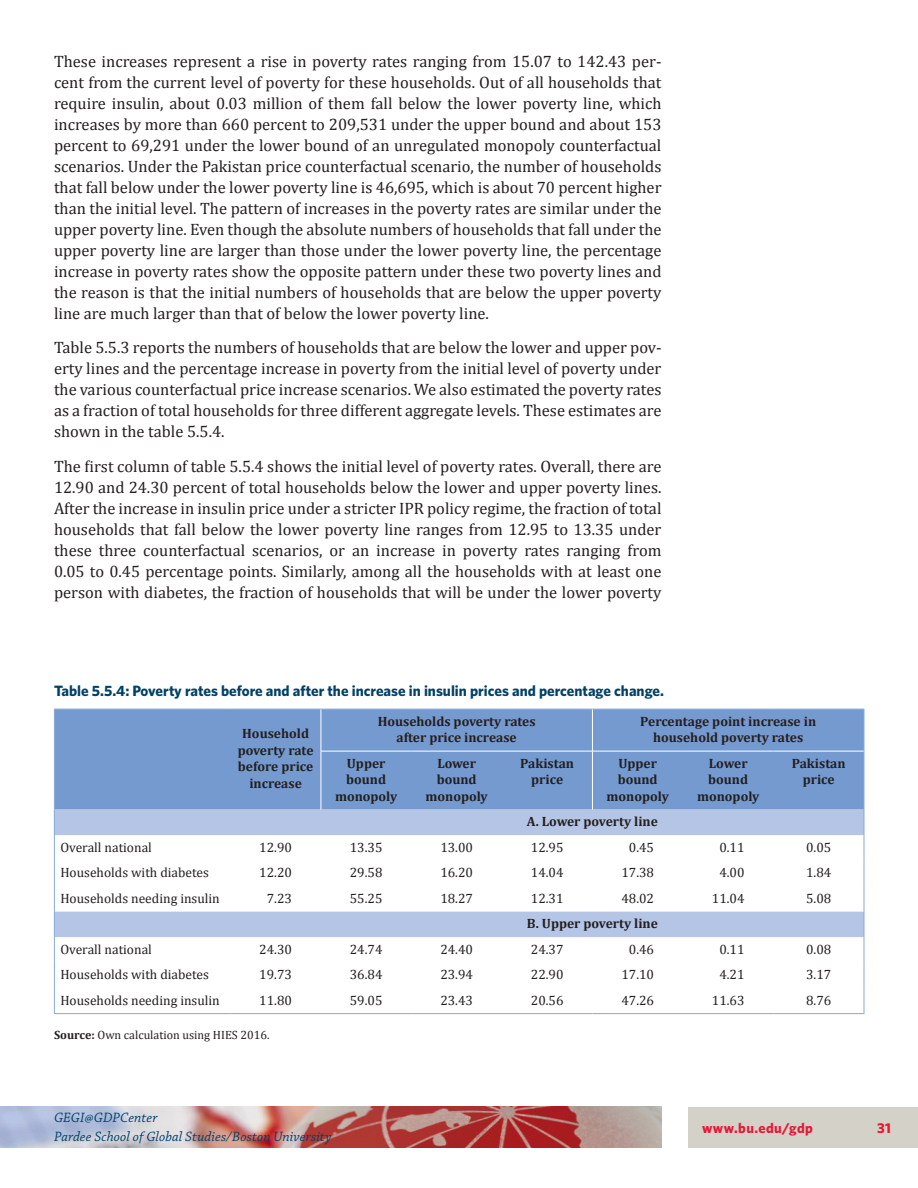
<style>
.page{position:relative;width:918px;height:1188px;background:#fff}
.page>*{position:absolute;margin:0;border:0;box-sizing:border-box;transform-origin:0 0}
.t1{font:16.5px/21px "Cambria";color:#231f20;text-align:justify}
.table_header{font:700 15px "Whitney";color:#004167}
.t2{font:italic 14.25px/18.8px "Chaparral Pro";letter-spacing:.005em;color:#004167}
.t3{font:700 14.25px "Whitney";letter-spacing:.025em;color:#e51836}
.Table_body{font:13.5px "Cambria";color:#231f20}
.Table_Col_Head{font:700 13.5px/16.5px "Cambria";color:#231f20;text-align:center}
.footnote_or_source{font:12px "Cambria";color:#231f20}
.s1{font-weight:700}
</style>
<div class="page">
<img style="left:0;top:1107px;width:662px;height:40px">
<div style="left:688px;top:1107px;width:230px;height:40px;background:#d4d1c9"></div>
<div style="left:55px;top:710px;width:809px;height:100px;background:#759ad0"></div>
<svg style="left:55px;top:810px;width:809px;height:127px"></svg>
<hr style="left:54px;top:709px;width:176px;height:1px;background:#89a9d7">
<hr style="left:54px;top:710px;width:1px;height:41px;background:#89a9d7">
<hr style="left:230px;top:709px;width:91px;height:1px;background:#89a9d7">
<hr style="left:54px;top:751px;width:1px;height:59px;background:#89a9d7">
<hr style="left:321px;top:709px;width:90px;height:1px;background:#89a9d7">
<hr style="left:411px;top:709px;width:91px;height:1px;background:#89a9d7">
<hr style="left:502px;top:709px;width:90px;height:1px;background:#89a9d7">
<hr style="left:592px;top:709px;width:91px;height:1px;background:#89a9d7">
<hr style="left:683px;top:709px;width:90px;height:1px;background:#89a9d7">
<hr style="left:773px;top:709px;width:91px;height:1px;background:#89a9d7">
<hr style="left:864px;top:710px;width:1px;height:41px;background:#89a9d7">
<hr style="left:864px;top:751px;width:1px;height:59px;background:#89a9d7">
<svg style="left:54px;top:810px;width:1px;height:203px"></svg>
<svg style="left:864px;top:810px;width:1px;height:203px"></svg>
<hr style="left:54px;top:1013px;width:176px;height:1px;background:#89a9d7">
<hr style="left:230px;top:1013px;width:91px;height:1px;background:#89a9d7">
<hr style="left:321px;top:1013px;width:90px;height:1px;background:#89a9d7">
<hr style="left:411px;top:1013px;width:91px;height:1px;background:#89a9d7">
<hr style="left:502px;top:1013px;width:90px;height:1px;background:#89a9d7">
<hr style="left:592px;top:1013px;width:91px;height:1px;background:#89a9d7">
<hr style="left:683px;top:1013px;width:90px;height:1px;background:#89a9d7">
<hr style="left:773px;top:1013px;width:91px;height:1px;background:#89a9d7">
<hr style="left:321px;top:751px;width:90px;height:1px;background:#fff">
<hr style="left:411px;top:751px;width:91px;height:1px;background:#fff">
<hr style="left:502px;top:751px;width:90px;height:1px;background:#fff">
<hr style="left:592px;top:751px;width:91px;height:1px;background:#fff">
<hr style="left:683px;top:751px;width:90px;height:1px;background:#fff">
<hr style="left:773px;top:751px;width:91px;height:1px;background:#fff">
<hr style="left:321px;top:710px;width:1px;height:41px;background:#fff">
<hr style="left:321px;top:751px;width:1px;height:59px;background:#fff">
<hr style="left:592px;top:710px;width:1px;height:41px;background:#fff">
<hr style="left:592px;top:751px;width:1px;height:59px;background:#fff">
<p class="t1" style="left:54px;top:51px;width:609px">These increases represent a rise in poverty rates ranging from 15.07 to 142.43 per&shy;cent from the current level of poverty for these households. Out of all households that require insulin, about 0.03 million of them fall below the lower poverty line, which increases by more than 660 percent to 209,531 under the upper bound and about 153 percent to 69,291 under the lower bound of an unregulated monopoly counterfactual scenarios. Under the Pakistan price counterfactual scenario, the number of households that fall below under the lower poverty line is 46,695, which is about 70 percent higher than the initial level. The pattern of increases in the poverty rates are similar under the upper poverty line. Even though the absolute numbers of households that fall under the upper poverty line are larger than those under the lower poverty line, the percentage increase in poverty rates show the opposite pattern under these two poverty lines and the reason is that the initial numbers of households that are below the upper poverty line are much larger than that of below the lower poverty line.</p>
<p class="t1" style="left:54px;top:337px;width:609px">Table 5.5.3 reports the numbers of households that are below the lower and upper pov&shy;erty lines and the percentage increase in poverty from the initial level of poverty under the various counterfactual price increase scenarios. We also estimated the poverty rates as a fraction of total households for three different aggregate levels. These estimates are shown in the table 5.5.4.</p>
<p class="t1" style="left:54px;top:456px;width:609px">The first column of table 5.5.4 shows the initial level of poverty rates. Overall, there are 12.90 and 24.30 percent of total households below the lower and upper poverty lines.<br>After the increase in insulin price under a stricter IPR policy regime, the fraction of total households that fall below the lower poverty line ranges from 12.95 to 13.35 under these three counterfactual scenarios, or an increase in poverty rates ranging from 0.05 to 0.45 percentage points. Similarly, among all the households with at least one person with diabetes, the fraction of households that will be under the lower poverty</p>
<p class="table_header" style="left:54px;top:681px;width:611px">Table 5.5.4: Poverty rates before and after the increase in insulin prices and percentage change.</p>
<p class="Table_Col_Head" style="left:238px;top:725px;width:77px">Household poverty rate before price increase</p>
<p class="Table_Col_Head" style="left:378px;top:712px;width:160px">Households poverty rates after price increase</p>
<p class="Table_Col_Head" style="left:640px;top:712px;width:177px">Percentage point increase in household poverty rates</p>
<p class="Table_Col_Head" style="left:335px;top:754px;width:64px">Upper bound monopoly</p>
<p class="Table_Col_Head" style="left:426px;top:754px;width:64px">Lower bound monopoly</p>
<p class="Table_Col_Head" style="left:520px;top:754px;width:55px">Pakistan</p>
<p class="Table_Col_Head" style="left:607px;top:754px;width:64px">Upper bound monopoly</p>
<p class="Table_Col_Head" style="left:697px;top:754px;width:64px">Lower bound monopoly</p>
<p class="Table_Col_Head" style="left:792px;top:754px;width:55px">Pakistan price</p>
<p class="Table_Col_Head" style="left:527px;top:813px;width:132px">A. Lower poverty line</p>
<p class="Table_Col_Head" style="left:531px;top:771px;width:33px">price</p>
<p class="Table_body" style="left:60px;top:839px;width:93px">Overall national</p>
<p class="Table_body" style="left:259px;top:839px;width:34px">12.90</p>
<p class="Table_body" style="left:350px;top:839px;width:34px">13.35</p>
<p class="Table_body" style="left:440px;top:839px;width:34px">13.00</p>
<p class="Table_body" style="left:531px;top:839px;width:34px">12.95</p>
<p class="Table_body" style="left:629px;top:839px;width:27px">0.45</p>
<p class="Table_body" style="left:719px;top:839px;width:27px">0.11</p>
<p class="Table_body" style="left:806px;top:839px;width:27px">0.05</p>
<p class="Table_body" style="left:60px;top:865px;width:150px">Households with diabetes</p>
<p class="Table_body" style="left:259px;top:865px;width:34px">12.20</p>
<p class="Table_body" style="left:350px;top:865px;width:34px">29.58</p>
<p class="Table_body" style="left:440px;top:865px;width:34px">16.20</p>
<p class="Table_body" style="left:531px;top:865px;width:34px">14.04</p>
<p class="Table_body" style="left:621px;top:865px;width:34px">17.38</p>
<p class="Table_body" style="left:719px;top:865px;width:27px">4.00</p>
<p class="Table_body" style="left:806px;top:865px;width:27px">1.84</p>
<p class="Table_body" style="left:60px;top:890px;width:161px">Households needing insulin</p>
<p class="Table_body" style="left:267px;top:890px;width:27px">7.23</p>
<p class="Table_body" style="left:350px;top:890px;width:34px">55.25</p>
<p class="Table_body" style="left:440px;top:890px;width:34px">18.27</p>
<p class="Table_body" style="left:531px;top:890px;width:34px">12.31</p>
<p class="Table_body" style="left:621px;top:890px;width:34px">48.02</p>
<p class="Table_body" style="left:712px;top:890px;width:34px">11.04</p>
<p class="Table_body" style="left:806px;top:890px;width:27px">5.08</p>
<p class="Table_Col_Head" style="left:527px;top:915px;width:132px">B. Upper poverty line</p>
<p class="Table_body" style="left:60px;top:941px;width:93px">Overall national</p>
<p class="Table_body" style="left:259px;top:941px;width:34px">24.30</p>
<p class="Table_body" style="left:350px;top:941px;width:34px">24.74</p>
<p class="Table_body" style="left:440px;top:941px;width:34px">24.40</p>
<p class="Table_body" style="left:531px;top:941px;width:34px">24.37</p>
<p class="Table_body" style="left:629px;top:941px;width:27px">0.46</p>
<p class="Table_body" style="left:719px;top:941px;width:27px">0.11</p>
<p class="Table_body" style="left:806px;top:941px;width:27px">0.08</p>
<p class="Table_body" style="left:60px;top:967px;width:150px">Households with diabetes</p>
<p class="Table_body" style="left:259px;top:967px;width:34px">19.73</p>
<p class="Table_body" style="left:350px;top:967px;width:34px">36.84</p>
<p class="Table_body" style="left:440px;top:967px;width:34px">23.94</p>
<p class="Table_body" style="left:531px;top:967px;width:34px">22.90</p>
<p class="Table_body" style="left:621px;top:967px;width:34px">17.10</p>
<p class="Table_body" style="left:719px;top:967px;width:27px">4.21</p>
<p class="Table_body" style="left:806px;top:967px;width:27px">3.17</p>
<p class="Table_body" style="left:60px;top:992px;width:161px">Households needing insulin</p>
<p class="Table_body" style="left:259px;top:992px;width:34px">11.80</p>
<p class="Table_body" style="left:350px;top:992px;width:34px">59.05</p>
<p class="Table_body" style="left:440px;top:992px;width:34px">23.43</p>
<p class="Table_body" style="left:531px;top:992px;width:34px">20.56</p>
<p class="Table_body" style="left:621px;top:992px;width:34px">47.26</p>
<p class="Table_body" style="left:712px;top:992px;width:34px">11.63</p>
<p class="Table_body" style="left:806px;top:992px;width:27px">8.76</p>
<p class="footnote_or_source" style="left:54px;top:1028px;width:217px"><span class="s1">Source:</span> Own calculation using HIES 2016.</p>
<p class="t2" style="left:54px;top:1109px;width:279px">GEGI@GDPCenter<br>Pardee School of Global Studies/Boston University</p>
<p class="t3" style="left:702px;top:1118px;width:113px">www.bu.edu/gdp</p>
<p class="t3" style="left:877px;top:1118px;width:15px">31</p>
</div>
